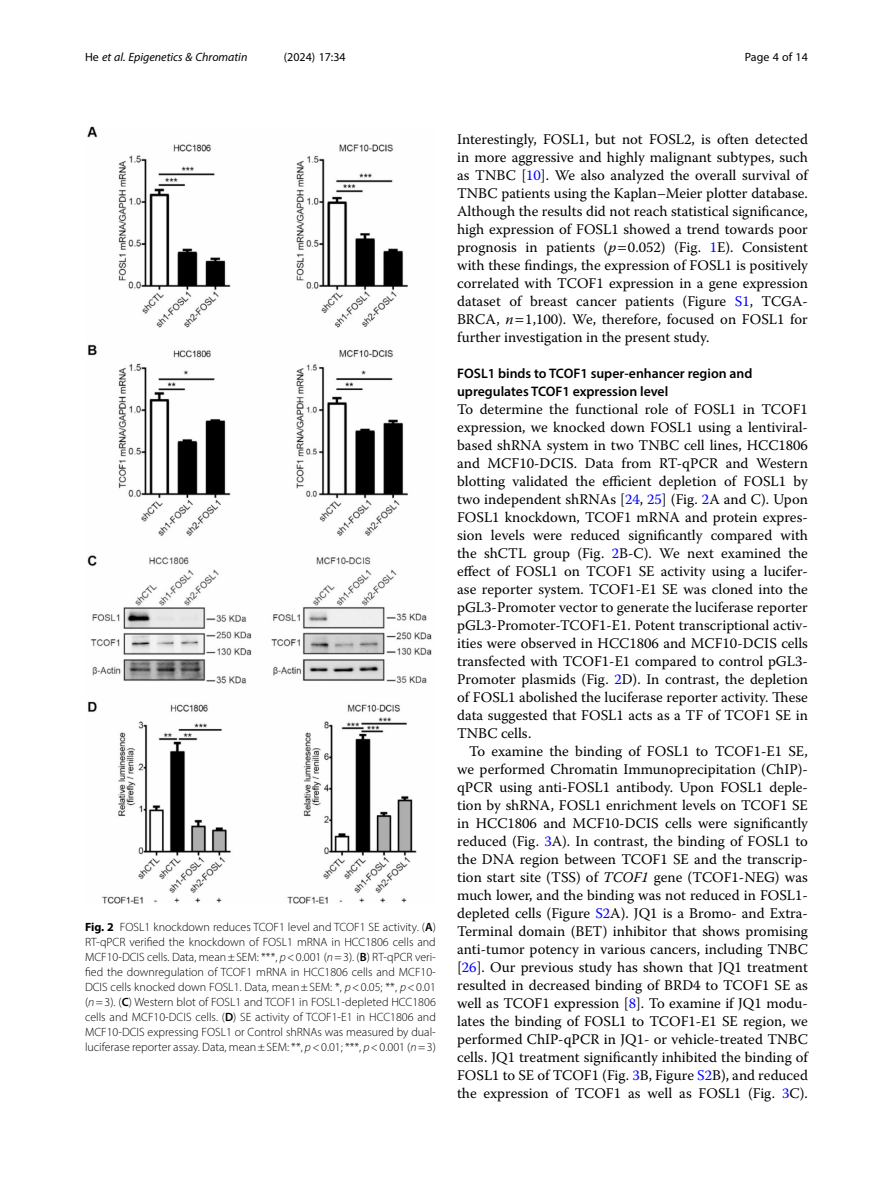
<style>
.page{position:relative;width:893px;height:1191px;background:#fff}
.page>*{position:absolute;margin:0;border:0;box-sizing:border-box;transform-origin:0 0}
.Body_Text{font:14.7px/18px "Warnock Pro";color:#000;text-align:justify}
.Body_Text_Indent{font:14.7px/18px "Warnock Pro";color:#000;text-align:justify}
.Head_2{font:600 13.8px/18px "Myriad Pro";color:#000}
.Figure_Caption{font:300 12px/15px "Myriad Pro";color:#000;text-align:justify}
.t1{font:italic 12px "Myriad Pro";color:#000}
.t2{font:12px "Myriad Pro";color:#000}
.s1{font-style:normal}
.s2{font-weight:700}
.s3{font-weight:600}
.s4{font-style:italic}
.s5{color:#00f}
</style>
<div class="page">
<img style="left:87px;top:126px;width:345px;height:778px">
<p class="t1" style="left:85px;top:50px;width:164px"><span class="s1">He</span> et al. Epigenetics &amp; Chromatin</p>
<p class="t2" style="left:284px;top:50px;width:63px">(2024) 17:34</p>
<p class="t2" style="left:745px;top:50px;width:65px">Page 4 of 14</p>
<p class="Figure_Caption" style="left:85px;top:919px;width:352px"><span class="s2">Fig. 2</span> FOSL1 knockdown reduces TCOF1 level and TCOF1 SE activity. (<span class="s3">A</span>)<br>RT-qPCR verified the knockdown of FOSL1 mRNA in HCC1806 cells and MCF10-DCIS cells. Data, mean±SEM: ***, <span class="s4">p</span>&lt;0.001 (<span class="s4">n</span>=3). (<span class="s3">B</span>) RT-qPCR veri&shy;fied the downregulation of TCOF1 mRNA in HCC1806 cells and MCF10- DCIS cells knocked down FOSL1. Data, mean±SEM: *, <span class="s4">p</span>&lt;0.05; **, <span class="s4">p</span>&lt;0.01 (<span class="s4">n</span>=3). (<span class="s3">C</span>) Western blot of FOSL1 and TCOF1 in FOSL1-depleted HCC1806 cells and MCF10-DCIS cells. (<span class="s3">D</span>) SE activity of TCOF1-E1 in HCC1806 and MCF10-DCIS expressing FOSL1 or Control shRNAs was measured by dual&shy;luciferase reporter assay. Data, mean±SEM: **, <span class="s4">p</span>&lt;0.01; ***, <span class="s4">p</span>&lt;0.001 (<span class="s4">n</span>=3)</p>
<p class="Body_Text" style="left:457px;top:130px;width:352px">Interestingly, FOSL1, but not FOSL2, is often detected in more aggressive and highly malignant subtypes, such as TNBC [<span class="s5">10</span>]. We also analyzed the overall survival of TNBC patients using the Kaplan–Meier plotter database.<br>Although the results did not reach statistical significance, high expression of FOSL1 showed a trend towards poor prognosis in patients (<span class="s4">p</span> 0.052) (Fig. <span class="s5">1</span>E). Consistent with these findings, the expression of FOSL1 is positively correlated with TCOF1 expression in a gene expression dataset of breast cancer patients (Figure <span class="s5">S1</span>, TCGA-BRCA, <span class="s4">n</span> 1,100). We, therefore, focused on FOSL1 for further investigation in the present study.</p>
<p class="Head_2" style="left:457px;top:364px;width:297px">FOSL1 binds to TCOF1 super-enhancer region and upregulates TCOF1 expression level</p>
<p class="Body_Text" style="left:457px;top:400px;width:352px">To determine the functional role of FOSL1 in TCOF1 expression, we knocked down FOSL1 using a lentiviral&shy;based shRNA system in two TNBC cell lines, HCC1806 and MCF10-DCIS. Data from RT-qPCR and Western blotting validated the efficient depletion of FOSL1 by two independent shRNAs [<span class="s5">24</span>, <span class="s5">25</span>] (Fig. <span class="s5">2</span>A and C). Upon FOSL1 knockdown, TCOF1 mRNA and protein expres&shy;sion levels were reduced significantly compared with the shCTL group (Fig. <span class="s5">2</span>B-C). We next examined the effect of FOSL1 on TCOF1 SE activity using a lucifer&shy;ase reporter system. TCOF1-E1 SE was cloned into the pGL3-Promoter vector to generate the luciferase reporter pGL3-Promoter-TCOF1-E1. Potent transcriptional activ&shy;ities were observed in HCC1806 and MCF10-DCIS cells transfected with TCOF1-E1 compared to control pGL3- Promoter plasmids (Fig. <span class="s5">2</span>D). In contrast, the depletion of FOSL1 abolished the luciferase reporter activity. These data suggested that FOSL1 acts as a TF of TCOF1 SE in TNBC cells.</p>
<p class="Body_Text_Indent" style="left:457px;top:742px;width:352px;text-indent:12px">To examine the binding of FOSL1 to TCOF1-E1 SE, we performed Chromatin Immunoprecipitation (ChIP)- qPCR using anti-FOSL1 antibody. Upon FOSL1 deple&shy;tion by shRNA, FOSL1 enrichment levels on TCOF1 SE in HCC1806 and MCF10-DCIS cells were significantly reduced (Fig. <span class="s5">3</span>A). In contrast, the binding of FOSL1 to the DNA region between TCOF1 SE and the transcrip&shy;tion start site (TSS) of <span class="s4">TCOF1</span> gene (TCOF1-NEG) was much lower, and the binding was not reduced in FOSL1- depleted cells (Figure <span class="s5">S2</span>A). JQ1 is a Bromo- and Extra-Terminal domain (BET) inhibitor that shows promising anti-tumor potency in various cancers, including TNBC [<span class="s5">26</span>]. Our previous study has shown that JQ1 treatment resulted in decreased binding of BRD4 to TCOF1 SE as well as TCOF1 expression [<span class="s5">8</span>]. To examine if JQ1 modu&shy;lates the binding of FOSL1 to TCOF1-E1 SE region, we performed ChIP-qPCR in JQ1- or vehicle-treated TNBC cells. JQ1 treatment significantly inhibited the binding of FOSL1 to SE of TCOF1 (Fig. <span class="s5">3</span>B, Figure <span class="s5">S2</span>B), and reduced the expression of TCOF1 as well as FOSL1 (Fig. <span class="s5">3</span>C).</p>
</div>
